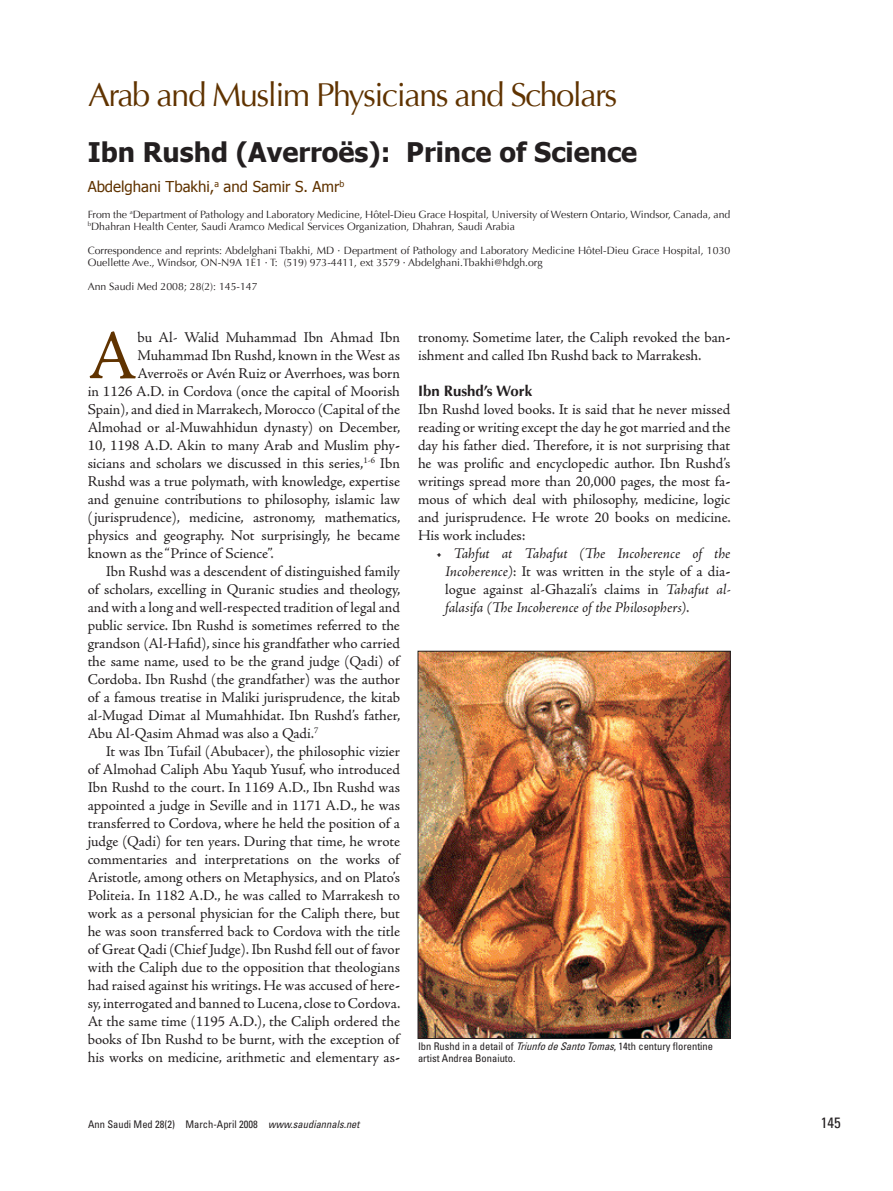
<style>
.page{position:relative;width:893px;height:1191px;background:#fff}
.page>*{position:absolute;margin:0;border:0;box-sizing:border-box;transform-origin:0 0}
.t1{font:70.05px "Adobe Jenson Pro";color:#603300}
.t2{font:33px "Optima";letter-spacing:-.05em;color:#603300}
.t3{font:700 27px "Tahoma";color:#231f20}
.t4{font:15px/18px "Adobe Jenson Pro";letter-spacing:-.005em;color:#231f20}
.t5{font:italic 15px/18px "Adobe Jenson Pro";color:#231f20;text-align:justify}
.t6{font:15px "Tahoma";color:#603300}
.t7{font:700 15px "Optima";color:#231f20}
.t8{font:condensed 15px "Univers LT Std";color:#231f20}
.t9{font:10.5px/12px "Optima";color:#231f20}
.t10{font:condensed 10.5px/12px "Univers LT Std";color:#231f20}
.s1{font-style:normal}
.s2{font-style:italic}
</style>
<div class="page">
<img style="left:420px;top:653px;width:309px;height:383px">
<div style="left:418px;top:651px;width:313px;height:387px;border:1px solid #231f20"></div>
<h2 class="t2" style="left:88px;top:76px;width:531px">Arab and Muslim Physicians and Scholars</h2>
<h3 class="t3" style="left:88px;top:135px;width:551px">Ibn Rushd (Averroës): Prince of Science</h3>
<p class="t6" style="left:88px;top:177px;width:258px">Abdelghani Tbakhi,<sup>a</sup> and Samir S. Amr<sup>b</sup></p>
<p class="t9" style="left:88px;top:208px;width:644px">From the <sup>a</sup>Department of Pathology and Laboratory Medicine, Hôtel-Dieu Grace Hospital, University of Western Ontario, Windsor, Canada, and <sup>b</sup>Dhahran Health Center, Saudi Aramco Medical Services Organization, Dhahran, Saudi Arabia</p>
<p class="t9" style="left:88px;top:244px;width:644px">Correspondence and reprints: Abdelghani Tbakhi, MD · Department of Pathology and Laboratory Medicine Hôtel-Dieu Grace Hospital, 1030<br>Ouellette Ave., Windsor, ON-N9A 1E1 · T: (519) 973-4411, ext 3579 · Abdelghani.Tbakhi@hdgh.org</p>
<p class="t9" style="left:88px;top:280px;width:171px">Ann Saudi Med 2008; 28(2): 145-147</p>
<h1 class="t1" style="left:88px;top:316px;width:51px">A</h1>
<p class="t4" style="left:137px;top:329px;width:264px">bu Al- Walid Muhammad Ibn Ahmad Ibn</p>
<p class="t4" style="left:137px;top:347px;width:264px">Muhammad Ibn Rushd, known in the West as</p>
<p class="t4" style="left:137px;top:365px;width:264px">Averroës or Avén Ruiz or Averrhoes, was born</p>
<p class="t4" style="left:88px;top:383px;width:314px">in 1126 A.D. in Cordova (once the capital of Moorish</p>
<p class="t4" style="left:88px;top:401px;width:314px">Spain), and died in Marrakech, Morocco (Capital of the</p>
<p class="t4" style="left:88px;top:419px;width:314px">Almohad or al-Muwahhidun dynasty) on December,</p>
<p class="t4" style="left:88px;top:437px;width:312px">10, 1198 A.D. Akin to many Arab and Muslim phys</p>
<p class="t4" style="left:88px;top:455px;width:314px">sicians and scholars we discussed in this series,<sup>1-6</sup> Ibn</p>
<p class="t4" style="left:88px;top:473px;width:314px">Rushd was a true polymath, with knowledge, expertise</p>
<p class="t4" style="left:88px;top:491px;width:314px">and genuine contributions to philosophy, islamic law</p>
<p class="t4" style="left:88px;top:509px;width:314px">(jurisprudence), medicine, astronomy, mathematics,</p>
<p class="t4" style="left:88px;top:527px;width:314px">physics and geography. Not surprisingly, he became</p>
<p class="t4" style="left:88px;top:545px;width:187px">known as the “Prince of Science”.</p>
<p class="t4" style="left:106px;top:563px;width:296px">Ibn Rushd was a descendent of distinguished family</p>
<p class="t4" style="left:88px;top:581px;width:314px">of scholars, excelling in Quranic studies and theology,</p>
<p class="t4" style="left:88px;top:599px;width:314px">and with a long and well-respected tradition of legal and</p>
<p class="t4" style="left:88px;top:617px;width:314px">public service. Ibn Rushd is sometimes referred to the</p>
<p class="t4" style="left:88px;top:635px;width:314px">grandson (Al-Hafid), since his grandfather who carried</p>
<p class="t4" style="left:88px;top:653px;width:313px">the same name, used to be the grand judge (Qadi) of</p>
<p class="t4" style="left:88px;top:671px;width:314px">Cordoba. Ibn Rushd (the grandfather) was the author</p>
<p class="t4" style="left:88px;top:689px;width:314px">of a famous treatise in Maliki jurisprudence, the kitab</p>
<p class="t4" style="left:88px;top:707px;width:314px">al-Mugad Dimat al Mumahhidat. Ibn Rushd’s father,</p>
<p class="t4" style="left:88px;top:725px;width:232px">Abu Al-Qasim Ahmad was also a Qadi.<sup>7</sup></p>
<p class="t4" style="left:106px;top:743px;width:296px">It was Ibn Tufail (Abubacer), the philosophic vizier</p>
<p class="t4" style="left:88px;top:761px;width:314px">of Almohad Caliph Abu Yaqub Yusuf, who introduced</p>
<p class="t4" style="left:88px;top:779px;width:314px">Ibn Rushd to the court. In 1169 A.D., Ibn Rushd was</p>
<p class="t4" style="left:88px;top:797px;width:314px">appointed a judge in Seville and in 1171 A.D., he was</p>
<p class="t4" style="left:88px;top:815px;width:314px">transferred to Cordova, where he held the position of a</p>
<p class="t4" style="left:88px;top:833px;width:314px">judge (Qadi) for ten years. During that time, he wrote</p>
<p class="t4" style="left:88px;top:851px;width:313px">commentaries and interpretations on the works of</p>
<p class="t4" style="left:88px;top:869px;width:314px">Aristotle, among others on Metaphysics, and on Plato’s</p>
<p class="t4" style="left:88px;top:887px;width:314px">Politeia. In 1182 A.D., he was called to Marrakesh to</p>
<p class="t4" style="left:88px;top:905px;width:314px">work as a personal physician for the Caliph there, but</p>
<p class="t4" style="left:88px;top:923px;width:314px">he was soon transferred back to Cordova with the title</p>
<p class="t4" style="left:88px;top:941px;width:314px">of Great Qadi (Chief Judge). Ibn Rushd fell out of favor</p>
<p class="t4" style="left:88px;top:959px;width:314px">with the Caliph due to the opposition that theologians</p>
<p class="t4" style="left:88px;top:977px;width:312px">had raised against his writings. He was accused of heres</p>
<p class="t4" style="left:88px;top:995px;width:314px">sy, interrogated and banned to Lucena, close to Cordova.</p>
<p class="t4" style="left:88px;top:1013px;width:314px">At the same time (1195 A.D.), the Caliph ordered the</p>
<p class="t4" style="left:88px;top:1031px;width:313px">books of Ibn Rushd to be burnt, with the exception of</p>
<p class="t4" style="left:88px;top:1049px;width:312px">his works on medicine, arithmetic and elementary ast</p>
<p class="t4" style="left:418px;top:329px;width:312px">tronomy. Sometime later, the Caliph revoked the bani ishment and called Ibn Rushd back to Marrakesh.</p>
<p class="t7" style="left:418px;top:382px;width:116px">Ibn Rushd’s Work</p>
<p class="t4" style="left:418px;top:401px;width:314px">Ibn Rushd loved books. It is said that he never missed reading or writing except the day he got married and the day his father died. Therefore, it is not surprising that he was prolific and encyclopedic author. Ibn Rushd’s writings spread more than 20,000 pages, the most fam mous of which deal with philosophy, medicine, logic and jurisprudence. He wrote 20 books on medicine.<br>His work includes:</p>
<p class="t5" style="left:445px;top:545px;width:287px;text-indent:-9px"><span class="s1">•</span> Tahfut at Tahafut (The Incoherence of the Incoherence)<span class="s1">: It was written in the style of a dial logue against al-Ghazali’s claims in</span> Tahafut al&shy;falasifa (The Incoherence of the Philosophers)<span class="s1">.</span></p>
<p class="t10" style="left:418px;top:1040px;width:297px">Ibn Rushd in a detail of <span class="s2">TriunfodeSantoTomas</span>, 14th century florentine artist Andrea Bonaiuto.</p>
<p class="t10" style="left:88px;top:1118px;width:273px">Ann Saudi Med 28(2) March-April 2008 <span class="s2">www.saudiannals.net</span></p>
<p class="t8" style="left:821px;top:1113px;width:21px">145</p>
</div>
